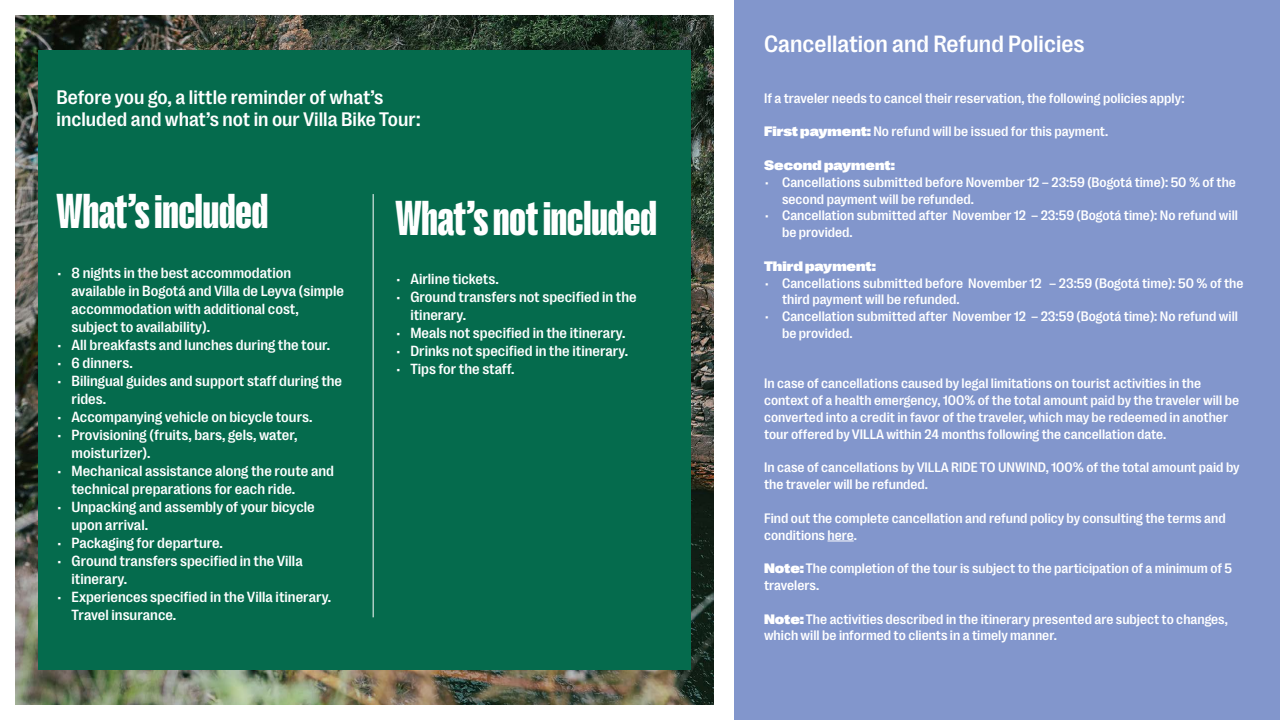
<style>
.page{position:relative;width:1280px;height:720px;background:#fff}
.page>*{position:absolute;margin:0;border:0;box-sizing:border-box;transform-origin:0 0}
.t1{font:900 50px "Right Grotesk Tight";color:#fff}
.t2{font:500 24px "Right Grotesk";color:#fff}
.t3{font:500 20px/21.7px "Right Grotesk";color:#fff}
.t4{font:500 15px/18px "Right Grotesk";color:#fff}
.t5{font:500 14px/16.8px "Right Grotesk";color:#fff}
.t6{font:900 expanded 14px "Right Grotesk";color:#fff}
.s1{font-weight:900;font-stretch:expanded}
</style>
<div class="page">
<div style="left:734px;top:0;width:546px;height:720px;background:#8296cc"></div>
<img style="left:15px;top:15px;width:699px;height:690px">
<svg style="left:828px;top:541px;width:26px;height:1px"></svg>
<div style="left:38px;top:50px;width:653px;height:620px;background:#056b4d"></div>
<hr style="left:373px;top:194px;width:1px;height:423px;background:#fff">
<h3 class="t3" style="left:57px;top:87px;width:366px">Before you go, a little reminder of what’s included and what’s not in our Villa Bike Tour:</h3>
<h1 class="t1" style="left:57px;top:186px;width:213px">What’s included</h1>
<h1 class="t1" style="left:395px;top:192px;width:263px">What’s not included</h1>
<p class="t4" style="left:72px;top:263px;width:274px;text-indent:-15px">• 8 nights in the best accommodation available in Bogotá and Villa de Leyva (simple accommodation with additional cost, subject to availability).</p>
<p class="t4" style="left:57px;top:335px;width:275px">• All breakfasts and lunches during the tour.</p>
<p class="t4" style="left:57px;top:353px;width:78px">• 6 dinners.</p>
<p class="t4" style="left:72px;top:371px;width:272px;text-indent:-15px">• Bilingual guides and support staff during the rides.</p>
<p class="t4" style="left:57px;top:407px;width:257px">• Accompanying vehicle on bicycle tours.</p>
<p class="t4" style="left:72px;top:425px;width:227px;text-indent:-15px">• Provisioning (fruits, bars, gels, water, moisturizer).</p>
<p class="t4" style="left:72px;top:461px;width:264px;text-indent:-15px">• Mechanical assistance along the route and technical preparations for each ride.</p>
<p class="t4" style="left:72px;top:497px;width:245px;text-indent:-15px">• Unpacking and assembly of your bicycle upon arrival.</p>
<p class="t4" style="left:57px;top:533px;width:168px">• Packaging for departure.</p>
<p class="t4" style="left:72px;top:551px;width:233px;text-indent:-15px">• Ground transfers specified in the Villa itinerary.</p>
<p class="t4" style="left:72px;top:587px;width:261px;text-indent:-15px">• Experiences specified in the Villa itinerary.<br>Travel insurance.</p>
<p class="t4" style="left:395px;top:270px;width:105px">• Airline tickets.</p>
<p class="t4" style="left:410px;top:288px;width:228px;text-indent:-15px">• Ground transfers not specified in the itinerary.</p>
<p class="t4" style="left:395px;top:324px;width:232px">• Meals not specified in the itinerary.</p>
<p class="t4" style="left:395px;top:342px;width:234px">• Drinks not specified in the itinerary.</p>
<p class="t4" style="left:395px;top:360px;width:121px">• Tips for the staff.</p>
<h2 class="t2" style="left:764px;top:31px;width:322px">Cancellation and Refund Policies</h2>
<p class="t5" style="left:764px;top:90px;width:422px">If a traveler needs to cancel their reservation, the following policies apply:</p>
<p class="t5" style="left:764px;top:123px;width:346px"><span class="s1">First payment:</span> No refund will be issued for this payment.</p>
<p class="t6" style="left:764px;top:157px;width:132px">Second payment:</p>
<p class="t5" style="left:782px;top:174px;width:456px;text-indent:-18px">• Cancellations submitted before November 12 – 23:59 (Bogotá time): 50 % of the second payment will be refunded.</p>
<p class="t5" style="left:782px;top:207px;width:457px;text-indent:-18px">• Cancellation submitted after November 12 – 23:59 (Bogotá time): No refund will be provided.</p>
<p class="t6" style="left:764px;top:258px;width:114px">Third payment:</p>
<p class="t5" style="left:782px;top:274px;width:463px;text-indent:-18px">• Cancellations submitted before November 12 – 23:59 (Bogotá time): 50 % of the third payment will be refunded.</p>
<p class="t5" style="left:782px;top:308px;width:457px;text-indent:-18px">• Cancellation submitted after November 12 – 23:59 (Bogotá time): No refund will be provided.</p>
<p class="t5" style="left:764px;top:375px;width:477px">In case of cancellations caused by legal limitations on tourist activities in the context of a health emergency, 100% of the total amount paid by the traveler will be converted into a credit in favor of the traveler, which may be redeemed in another tour offered by VILLA within 24 months following the cancellation date.</p>
<p class="t5" style="left:764px;top:459px;width:477px">In case of cancellations by VILLA RIDE TO UNWIND, 100% of the total amount paid by the traveler will be refunded.</p>
<p class="t5" style="left:764px;top:510px;width:463px">Find out the complete cancellation and refund policy by consulting the terms and conditions here.</p>
<p class="t5" style="left:764px;top:560px;width:470px"><span class="s1">Note:</span> The completion of the tour is subject to the participation of a minimum of 5 travelers.</p>
<p class="t5" style="left:764px;top:610px;width:465px"><span class="s1">Note:</span> The activities described in the itinerary presented are subject to changes, which will be informed to clients in a timely manner.</p>
</div>
